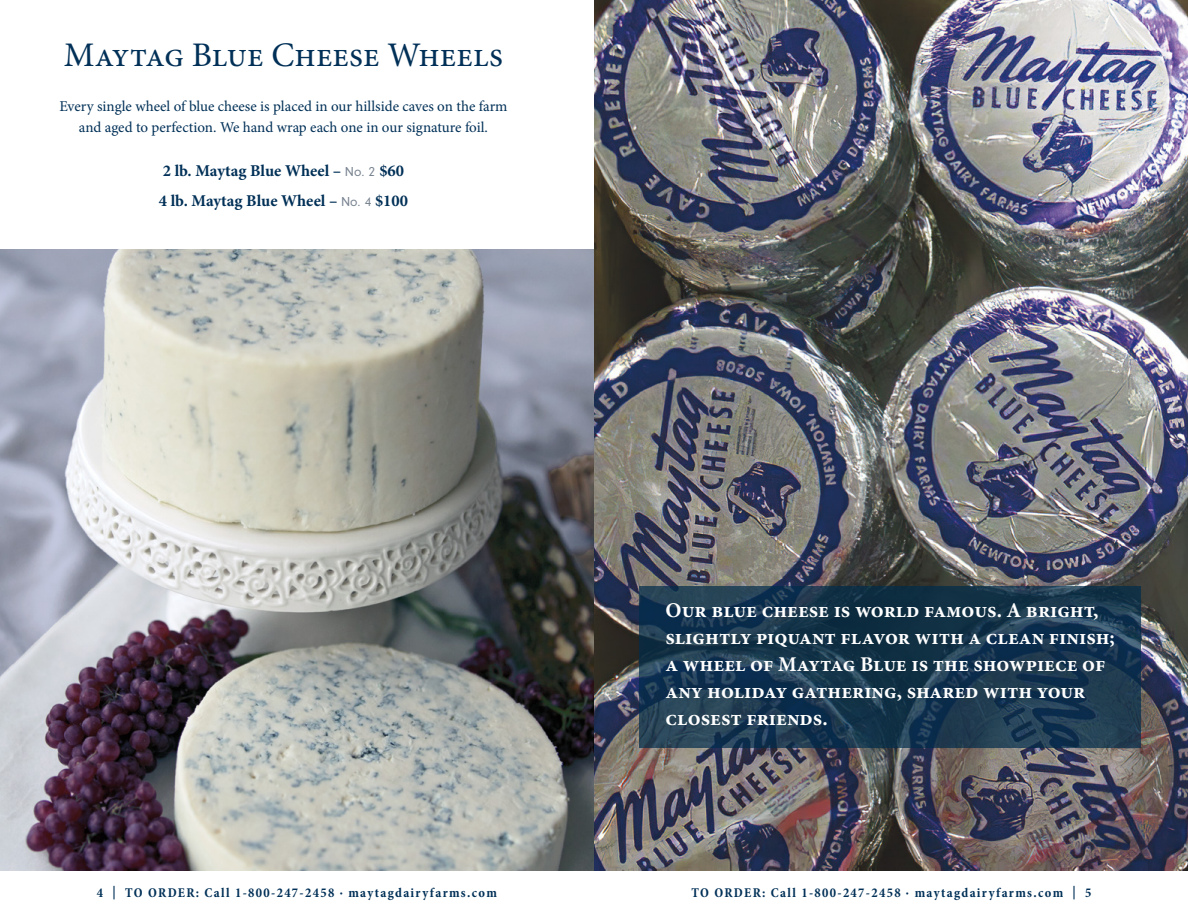
<style>
.page{position:relative;width:1188px;height:918px;background:#fff}
.page>*{position:absolute;margin:0;border:0;box-sizing:border-box;transform-origin:0 0}
.Headlines_Old_Fonts{font:34.5px "Minion Pro";color:#003057}
.t1{font:700 21px/27px "Minion Pro";color:#fff}
.Descriptors{font:700 16.5px "Minion Pro";letter-spacing:-.01em;color:#003057}
.BODY_COPY_old_style{font:15px/21px "Minion Pro";color:#003057;text-align:center}
.t2{font:700 condensed 13.5px "Minion Pro";letter-spacing:.1em;color:#003057}
.s1{font-family:"Neuzeit Gro";font-weight:400;font-size:13.5px;color:#788390}
.s2{font-size:16.5px}
</style>
<div class="page">
<img style="left:594px;top:0;width:594px;height:870px">
<img style="left:0;top:249px;width:594px;height:621px">
<svg style="left:639px;top:586px;width:502px;height:162px;background:#19374f"></svg>
<p class="Headlines_Old_Fonts" style="left:64px;top:31px;width:441px">Maytag Blue Cheese Wheels</p>
<p class="BODY_COPY_old_style" style="left:59px;top:96px;width:450px">Every single wheel of blue cheese is placed in our hillside caves on the farm and aged to perfection. We hand wrap each one in our signature foil.</p>
<p class="Descriptors" style="left:163px;top:159px;width:243px">2 lb. Maytag Blue Wheel – <span class="s1">No. 2</span> $60</p>
<p class="Descriptors" style="left:159px;top:189px;width:251px">4 lb. Maytag Blue Wheel – <span class="s1">No. 4</span> $100</p>
<p class="t1" style="left:666px;top:597px;width:451px">Our blue cheese is world famous. A bright, slightly piquant flavor with a clean finish; a wheel of Maytag Blue is the showpiece of any holiday gathering, shared with your closest friends.</p>
<p class="t2" style="left:97px;top:884px;width:402px">4 | TO ORDER: Call 1-800-247-2458 <span class="s2">.</span> maytagdairyfarms.com</p>
<p class="t2" style="left:692px;top:884px;width:402px">TO ORDER: Call 1-800-247-2458 <span class="s2">.</span> maytagdairyfarms.com | 5</p>
</div>
